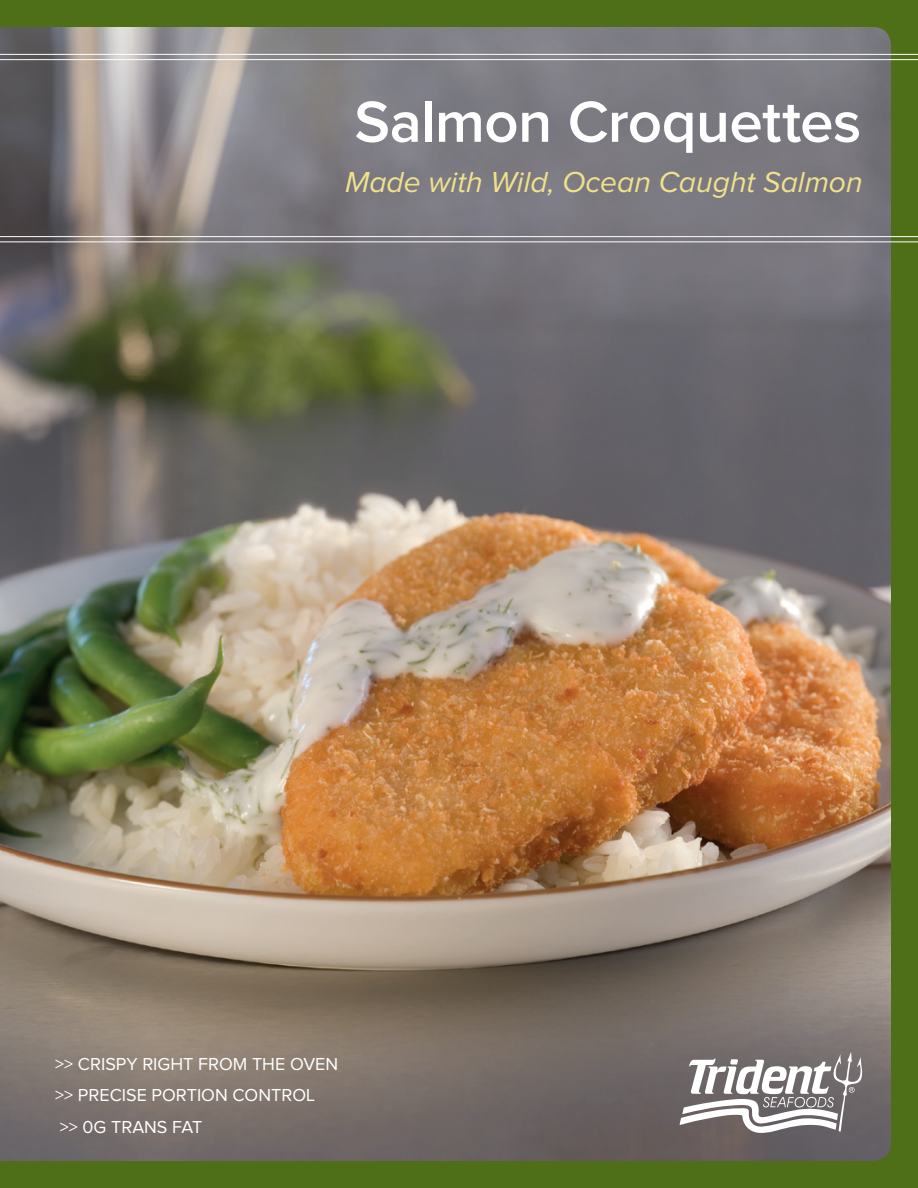
<style>
.page{position:relative;width:918px;height:1188px;background:#4e6e17}
.page>*{position:absolute;margin:0;border:0;box-sizing:border-box;transform-origin:0 0}
._01__Front_Headline{font:600 60px "Proxima Nova";letter-spacing:-.01em;color:#fff}
._01__Front_Subhead_L{font:italic 30px "Proxima Nova";color:#f0e28b}
._03__Front_Bullets{font:18px "Proxima Nova";color:#fff}
</style>
<div class="page">
<img style="left:0;top:27px;width:891px;height:1134px">
<svg style="left:680px;top:1052px;width:184px;height:83px;background:#9d9899"></svg>
<hr style="left:0;top:54px;width:918px;height:1px;background:#fff">
<hr style="left:0;top:59px;width:918px;height:1px;background:#fff">
<hr style="left:0;top:236px;width:918px;height:1px;background:#fff">
<hr style="left:0;top:242px;width:918px;height:1px;background:#fff">
<p class="_01__Front_Headline" style="left:354px;top:94px;width:508px">Salmon Croquettes</p>
<p class="_01__Front_Subhead_L" style="left:345px;top:169px;width:519px">Made with Wild, Ocean Caught Salmon</p>
<p class="_03__Front_Bullets" style="left:55px;top:1056px;width:284px">&gt;&gt; CRISPY RIGHT FROM THE OVEN</p>
<p class="_03__Front_Bullets" style="left:55px;top:1087px;width:261px">&gt;&gt; PRECISE PORTION CONTROL</p>
<p class="_03__Front_Bullets" style="left:60px;top:1119px;width:144px">&gt;&gt; 0G TRANS FAT</p>
</div>
